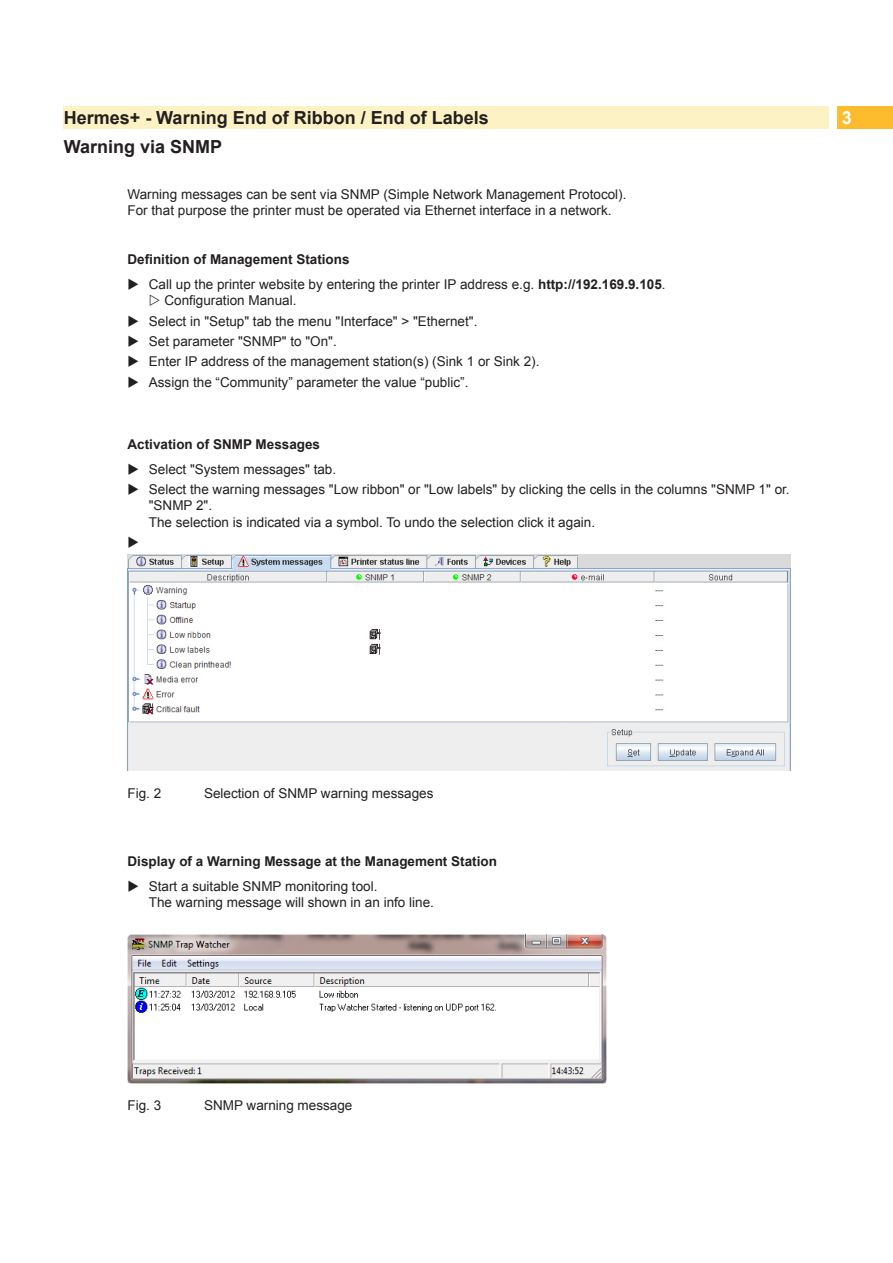
<style>
.page{position:relative;width:893px;height:1263px;background:#fff}
.page>*{position:absolute;margin:0;border:0;box-sizing:border-box;transform-origin:0 0}
.Ueb2{font:700 18px "Arial";color:#231f20}
.Ueber2{font:700 18px "Arial";color:#231f20}
.t1{font:700 18px "Arial";color:#fff}
.Handlungsanweisung_e{font:13.5px/16.2px "Arial";color:#231f20}
.Haupttext_eing{font:13.5px/16.2px "Arial";color:#231f20}
.Zwischenüberschrift{font:700 13.5px "Arial";color:#231f20}
.Bildunterschrift{font:13.5px "Arial";color:#231f20}
.s1{font-weight:700}
</style>
<div class="page">
<div style="left:64px;top:106px;width:765px;height:23px;background:#fdf2c3"></div>
<div style="left:838px;top:106px;width:55px;height:23px;background:#fdbb2e"></div>
<img style="left:128px;top:554px;width:662px;height:217px">
<img style="left:128px;top:934px;width:478px;height:149px">
<p class="Ueb2" style="left:64px;top:105px;width:426px">Hermes+ - Warning End of Ribbon / End of Labels</p>
<p class="Ueber2" style="left:64px;top:135px;width:160px">Warning via SNMP</p>
<p class="Haupttext_eing" style="left:128px;top:186px;width:500px">Warning messages can be sent via SNMP (Simple Network Management Protocol).<br>For that purpose the printer must be operated via Ethernet interface in a network.</p>
<p class="Zwischenüberschrift" style="left:128px;top:250px;width:224px">Definition of Management Stations</p>
<p class="Handlungsanweisung_e" style="left:164px;top:276px;width:503px;text-indent:-16px">Call up the printer website by entering the printer IP address e.g. <span class="s1">http://192.169.9.105</span>.<br>Configuration Manual.</p>
<p class="Handlungsanweisung_e" style="left:149px;top:313px;width:330px">Select in "Setup" tab the menu "Interface" &gt; "Ethernet".</p>
<p class="Handlungsanweisung_e" style="left:149px;top:333px;width:189px">Set parameter "SNMP" to "On".</p>
<p class="Handlungsanweisung_e" style="left:149px;top:354px;width:392px">Enter IP address of the management station(s) (Sink 1 or Sink 2).</p>
<p class="Handlungsanweisung_e" style="left:149px;top:374px;width:321px">Assign the “Community” parameter the value “public”.</p>
<p class="Zwischenüberschrift" style="left:128px;top:435px;width:194px">Activation of SNMP Messages</p>
<p class="Handlungsanweisung_e" style="left:149px;top:461px;width:189px">Select "System messages" tab.</p>
<p class="Handlungsanweisung_e" style="left:149px;top:482px;width:642px">Select the warning messages "Low ribbon" or "Low labels" by clicking the cells in the columns "SNMP 1" or. "SNMP 2".<br>The selection is indicated via a symbol. To undo the selection click it again.</p>
<h1 class="t1" style="left:842px;top:106px;width:12px">3</h1>
<p class="Bildunterschrift" style="left:128px;top:784px;width:35px">Fig. 2</p>
<p class="Bildunterschrift" style="left:204px;top:784px;width:231px">Selection of SNMP warning messages</p>
<p class="Zwischenüberschrift" style="left:128px;top:852px;width:371px">Display of a Warning Message at the Management Station</p>
<p class="Handlungsanweisung_e" style="left:149px;top:878px;width:287px">Start a suitable SNMP monitoring tool.<br>The warning message will shown in an info line.</p>
<p class="Bildunterschrift" style="left:128px;top:1096px;width:35px">Fig. 3</p>
<p class="Bildunterschrift" style="left:204px;top:1096px;width:150px">SNMP warning message</p>
</div>
